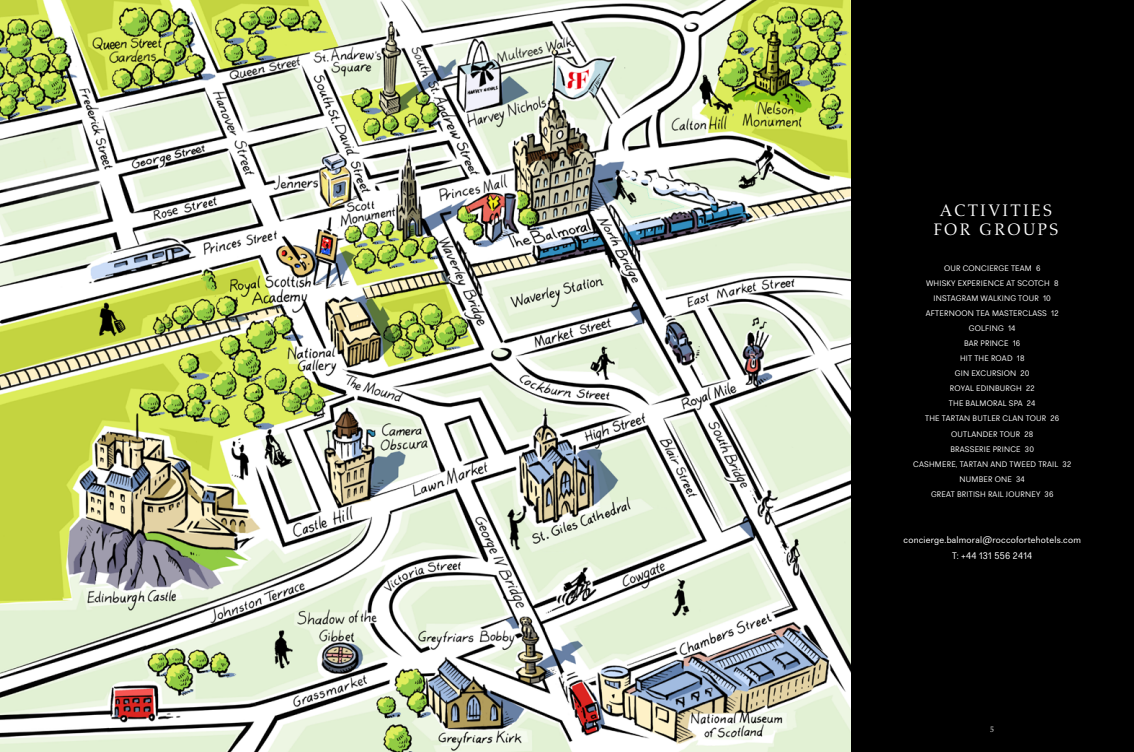
<style>
.page{position:relative;width:1134px;height:752px;background:#fff}
.page>*{position:absolute;margin:0;border:0;box-sizing:border-box;transform-origin:0 0}
.t1{font:17px/19px "Aldus LT Std";letter-spacing:.13em;color:#fff;text-align:center}
.t2{font:9.5px/16px "Recta";letter-spacing:.025em;color:#fff;text-align:center}
.t3{font:8px/15px "Recta";letter-spacing:.025em;color:#fff;text-align:center}
.t4{font:8px "Aldus LT Std";color:#fff}
</style>
<div class="page">
<div style="left:0;top:0;width:1134px;height:751px;background:#000"></div>
<img style="left:0;top:0;width:850px;height:751px">
<h1 class="t1" style="left:933px;top:201px;width:127px">ACTIVITIES<br>FOR GROUPS</h1>
<p class="t3" style="left:913px;top:261px;width:159px">OUR CONCIERGE TEAM 6<br>WHISKY EXPERIENCE AT SCOTCH 8<br>INSTAGRAM WALKING TOUR 10<br>AFTERNOON TEA MASTERCLASS 12<br>GOLFING 14<br>BAR PRINCE 16<br>HIT THE ROAD 18<br>GIN EXCURSION 20<br>ROYAL EDINBURGH 22<br>THE BALMORAL SPA 24<br>THE TARTAN BUTLER CLAN TOUR 26<br>OUTLANDER TOUR 28<br>BRASSERIE PRINCE 30<br>CASHMERE, TARTAN AND TWEED TRAIL 32<br>NUMBER ONE 34<br>GREAT BRITISH RAIL JOURNEY 36</p>
<p class="t2" style="left:904px;top:531px;width:179px">concierge.balmoral@roccofortehotels.com<br>T: +44 131 556 2414</p>
<p class="t4" style="left:990px;top:724px;width:5px">5</p>
</div>
